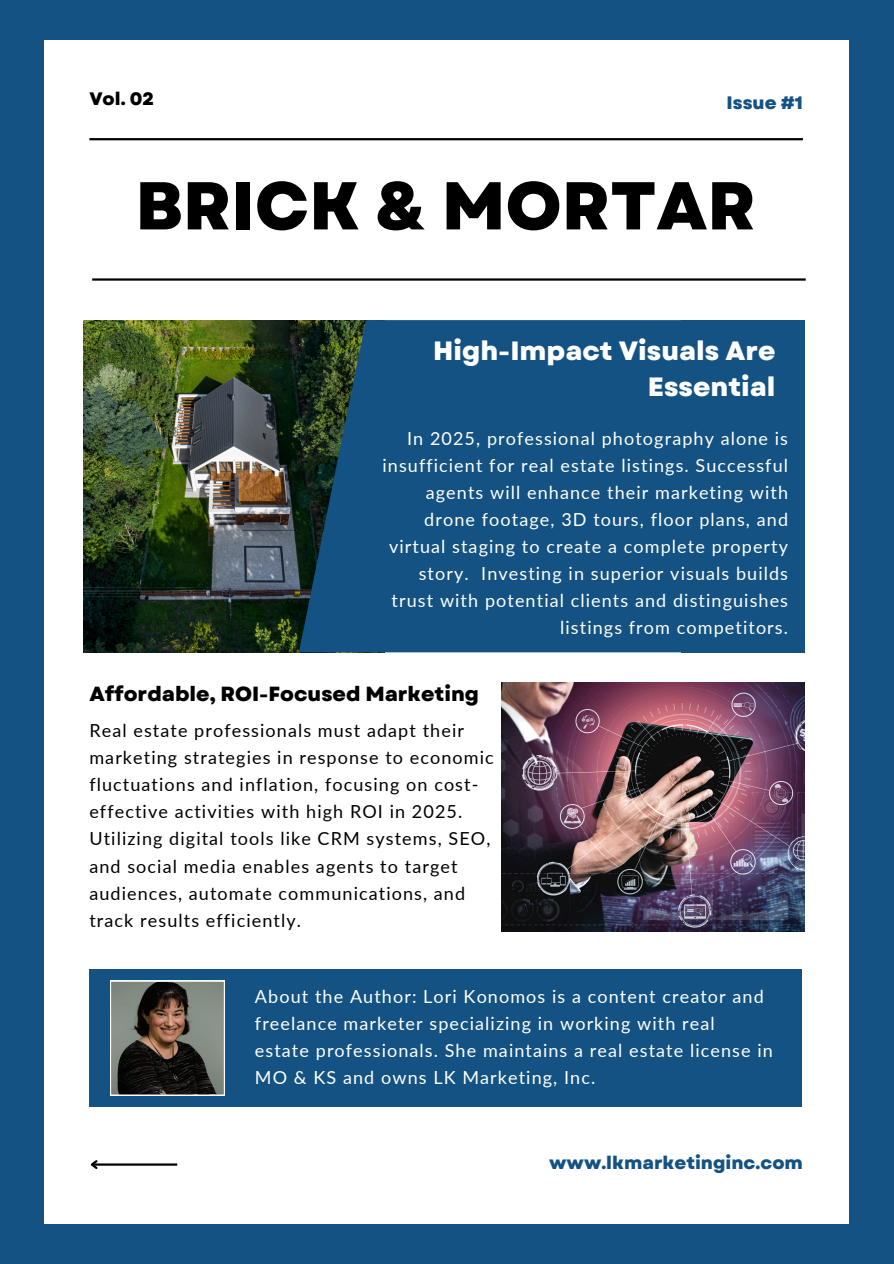
<style>
.page{position:relative;width:894px;height:1264px;background:#fff}
.page>*{position:absolute;margin:0;border:0;box-sizing:border-box;transform-origin:0 0}
.t1{font:800 67.5px "Garet";color:#000}
.t2{font:800 26.4px/36px "Garet";color:#fff;text-align:right}
.t3{font:800 20.4px "Garet";color:#000}
.t4{font:18px/27px "Lato";letter-spacing:.06em;color:#fff;text-align:right}
.t5{font:18px/27px "Lato";letter-spacing:.06em;color:#000}
.t6{font:800 18px "Garet";color:#135283}
.t7{font:800 18px "Garet";color:#000}
</style>
<div class="page">
<div style="left:0;top:0;width:893px;height:1263px;background:#135283"></div>
<div style="left:45px;top:41px;width:803px;height:1182px;background:#fff"></div>
<img style="left:84px;top:320px;width:215px;height:332px">
<img style="left:502px;top:682px;width:302px;height:249px">
<div style="left:89px;top:969px;width:712px;height:137px;background:#135283"></div>
<svg style="left:299px;top:320px;width:381px;height:332px;background:#144f79"></svg>
<div style="left:680px;top:320px;width:124px;height:332px;background:#135283"></div>
<hr style="left:89px;top:138px;width:713px;height:2px;background:#000">
<hr style="left:92px;top:278px;width:713px;height:3px;background:#000">
<hr style="left:92px;top:1163px;width:85px;height:2px;background:#000">
<svg style="left:90px;top:1160px;width:9px;height:9px"></svg>
<svg style="left:110px;top:980px;width:115px;height:115px;background:#5b5951"></svg>
<h4 class="t7" style="left:89px;top:86px;width:66px">Vol. 02</h4>
<p class="t6" style="left:726px;top:89px;width:78px">Issue #1</p>
<h4 class="t1" style="left:135px;top:157px;width:622px">BRICK &amp; MORTAR</h4>
<h3 class="t2" style="left:433px;top:332px;width:344px">High-Impact Visuals Are<br>Essential</h3>
<p class="t4" style="left:382px;top:424px;width:407px">In 2025, professional photography alone is insufficient for real estate listings. Successful agents will enhance their marketing with drone footage, 3D tours, floor plans, and virtual staging to create a complete property story. Investing in superior visuals builds trust with potential clients and distinguishes listings from competitors.</p>
<p class="t3" style="left:89px;top:679px;width:391px">Affordable, ROI-Focused Marketing</p>
<p class="t5" style="left:89px;top:717px;width:406px">Real estate professionals must adapt their marketing strategies in response to economic fluctuations and inflation, focusing on cost&shy;effective activities with high ROI in 2025.<br>Utilizing digital tools like CRM systems, SEO, and social media enables agents to target audiences, automate communications, and track results efficiently.</p>
<h2 class="t4" style="left:255px;top:982px;width:519px;text-align:left">About the Author: Lori Konomos is a content creator and freelance marketer specializing in working with real estate professionals. She maintains a real estate license in MO &amp; KS and owns LK Marketing, Inc.</h2>
<p class="t6" style="left:549px;top:1149px;width:255px">www.lkmarketinginc.com</p>
</div>
